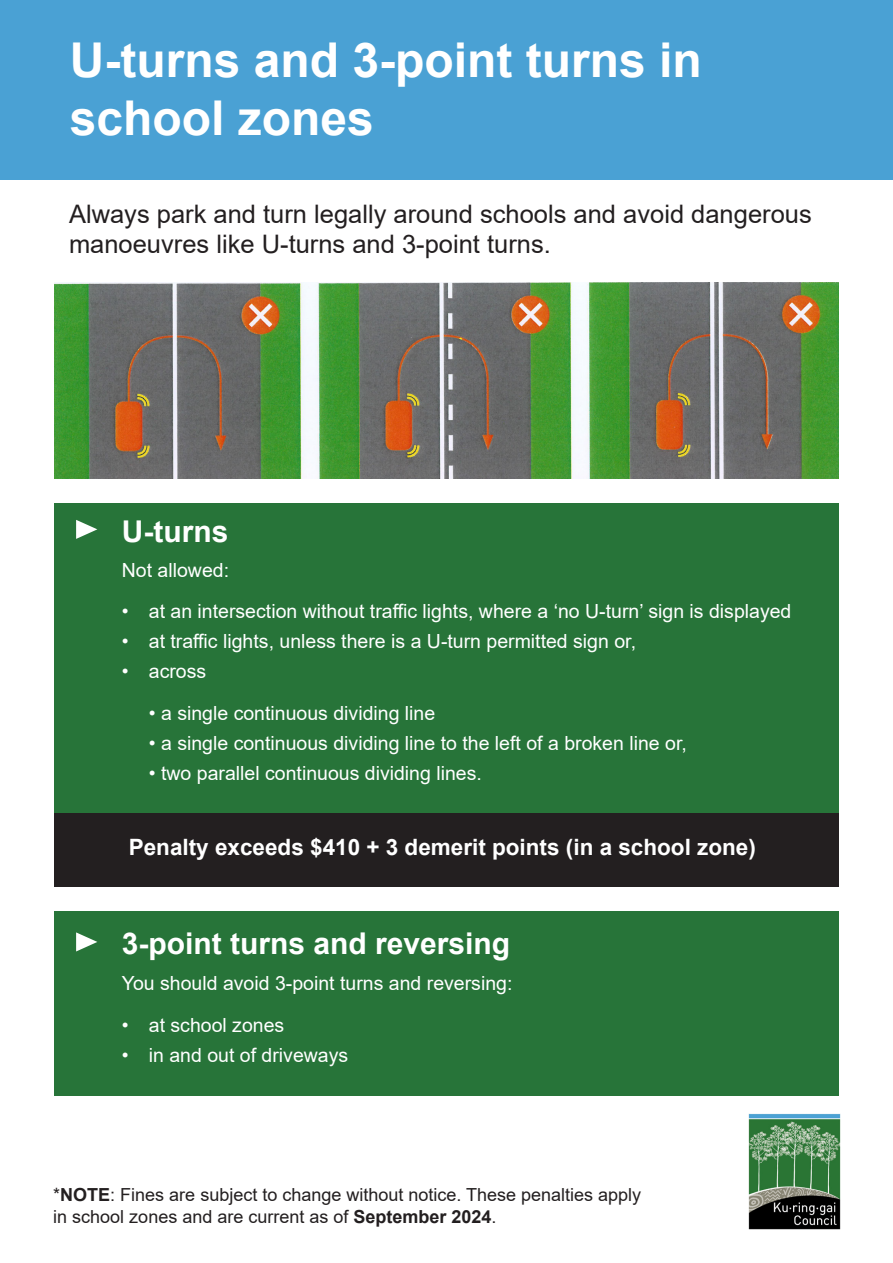
<style>
.page{position:relative;width:893px;height:1263px;background:#fff}
.page>*{position:absolute;margin:0;border:0;box-sizing:border-box;transform-origin:0 0}
.t1{font:700 48px/57.6px "Arial";color:#fff}
.t2{font:700 30px "Arial";color:#fff}
.t3{font:25.5px/30.6px "Arial";color:#231f20}
.t4{font:700 22.5px "Arial";color:#fff}
.t5{font:19.5px "Arial";color:#fff}
.t6{font:18px/21.6px "Arial";color:#231f20}
.s1{font-weight:700}
</style>
<div class="page">
<div style="left:54px;top:810px;width:785px;height:77px;background:#231f20"></div>
<div style="left:0;top:0;width:893px;height:180px;background:#4aa1d4"></div>
<img style="left:55px;top:282px;width:784px;height:197px">
<img style="left:749px;top:1113px;width:91px;height:116px">
<div style="left:54px;top:503px;width:785px;height:309px;background:#277439"></div>
<svg style="left:76px;top:520px;width:21px;height:19px"></svg>
<div style="left:54px;top:911px;width:785px;height:185px;background:#277439"></div>
<svg style="left:76px;top:932px;width:21px;height:19px"></svg>
<p class="t1" style="left:70px;top:32px;width:634px">U-turns and 3-point turns in school zones</p>
<p class="t3" style="left:69px;top:198px;width:744px">Always park and turn legally around schools and avoid dangerous manoeuvres like U-turns and 3-point turns.</p>
<p class="t2" style="left:122px;top:510px;width:108px">U-turns</p>
<p class="t5" style="left:122px;top:557px;width:109px">Not allowed:</p>
<p class="t5" style="left:122px;top:597px;width:671px">• at an intersection without traffic lights, where a ‘no U-turn’ sign is displayed</p>
<p class="t5" style="left:122px;top:627px;width:516px">• at traffic lights, unless there is a U-turn permitted sign or,</p>
<p class="t5" style="left:122px;top:657px;width:86px">• across</p>
<p class="t5" style="left:149px;top:699px;width:288px">• a single continuous dividing line</p>
<p class="t5" style="left:149px;top:729px;width:540px">• a single continuous dividing line to the left of a broken line or,</p>
<p class="t5" style="left:149px;top:759px;width:335px">• two parallel continuous dividing lines.</p>
<p class="t4" style="left:129px;top:831px;width:629px">Penalty exceeds $410 + 3 demerit points (in a school zone)</p>
<p class="t2" style="left:122px;top:922px;width:390px">3-point turns and reversing</p>
<p class="t5" style="left:122px;top:969px;width:392px">You should avoid 3-point turns and reversing:</p>
<p class="t5" style="left:122px;top:1011px;width:164px">• at school zones</p>
<p class="t5" style="left:122px;top:1041px;width:228px">• in and out of driveways</p>
<p class="t6" style="left:53px;top:1184px;width:589px">*<span class="s1">NOTE</span>: Fines are subject to change without notice. These penalties apply in school zones and are current as of <span class="s1">September 2024</span>.</p>
</div>
